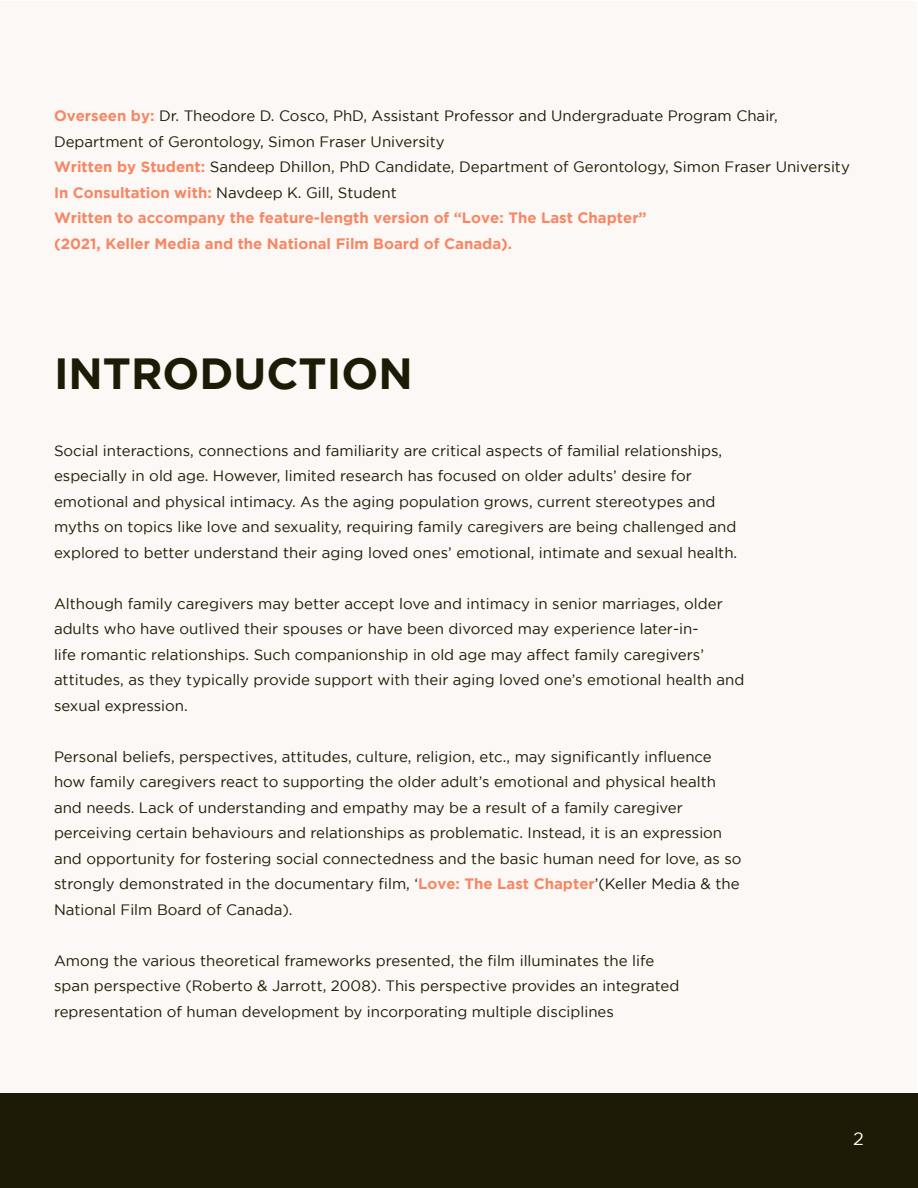
<style>
.page{position:relative;width:918px;height:1188px;background:#fff}
.page>*{position:absolute;margin:0;border:0;box-sizing:border-box;transform-origin:0 0}
.t1{font:700 43.5px "Gotham";color:#1d1a05}
.t2{font:18px "Gotham";color:#fcf8f5}
.t3{font:15px/25.5px "Gotham";color:#1d1a05}
.s1{font-weight:700;color:#f78764}
</style>
<div class="page">
<div style="left:1px;top:1px;width:916px;height:1187px;background:#fcf8f5"></div>
<div style="left:1px;top:1094px;width:917px;height:94px;background:#1d1a05"></div>
<p class="t3" style="left:54px;top:103px;width:797px"><span class="s1">Overseen by:</span> Dr. Theodore D. Cosco, PhD, Assistant Professor and Undergraduate Program Chair, Department of Gerontology, Simon Fraser University<br><span class="s1">Written by Student:</span> Sandeep Dhillon, PhD Candidate, Department of Gerontology, Simon Fraser University <span class="s1">In Consultation with:</span> Navdeep K. Gill, Student<br><span class="s1">Written to accompany the feature-length version of “Love: The Last Chapter”<br>(2021, Keller Media and the National Film Board of Canada).</span></p>
<h1 class="t1" style="left:54px;top:348px;width:360px">INTRODUCTION</h1>
<p class="t3" style="left:54px;top:438px;width:685px">Social interactions, connections and familiarity are critical aspects of familial relationships, especially in old age. However, limited research has focused on older adults’ desire for emotional and physical intimacy. As the aging population grows, current stereotypes and myths on topics like love and sexuality, requiring family caregivers are being challenged and explored to better understand their aging loved ones’ emotional, intimate and sexual health.</p>
<p class="t3" style="left:54px;top:591px;width:692px">Although family caregivers may better accept love and intimacy in senior marriages, older adults who have outlived their spouses or have been divorced may experience later-in-<br>life romantic relationships. Such companionship in old age may affect family caregivers’ attitudes, as they typically provide support with their aging loved one’s emotional health and sexual expression.</p>
<p class="t3" style="left:54px;top:744px;width:689px">Personal beliefs, perspectives, attitudes, culture, religion, etc., may significantly influence how family caregivers react to supporting the older adult’s emotional and physical health and needs. Lack of understanding and empathy may be a result of a family caregiver perceiving certain behaviours and relationships as problematic. Instead, it is an expression and opportunity for fostering social connectedness and the basic human need for love, as so strongly demonstrated in the documentary film, ‘<span class="s1">Love: The Last Chapter</span>’(Keller Media &amp; the National Film Board of Canada).</p>
<p class="t3" style="left:54px;top:948px;width:627px">Among the various theoretical frameworks presented, the film illuminates the life span perspective (Roberto &amp; Jarrott, 2008). This perspective provides an integrated representation of human development by incorporating multiple disciplines</p>
<p class="t2" style="left:853px;top:1128px;width:12px">2</p>
</div>
